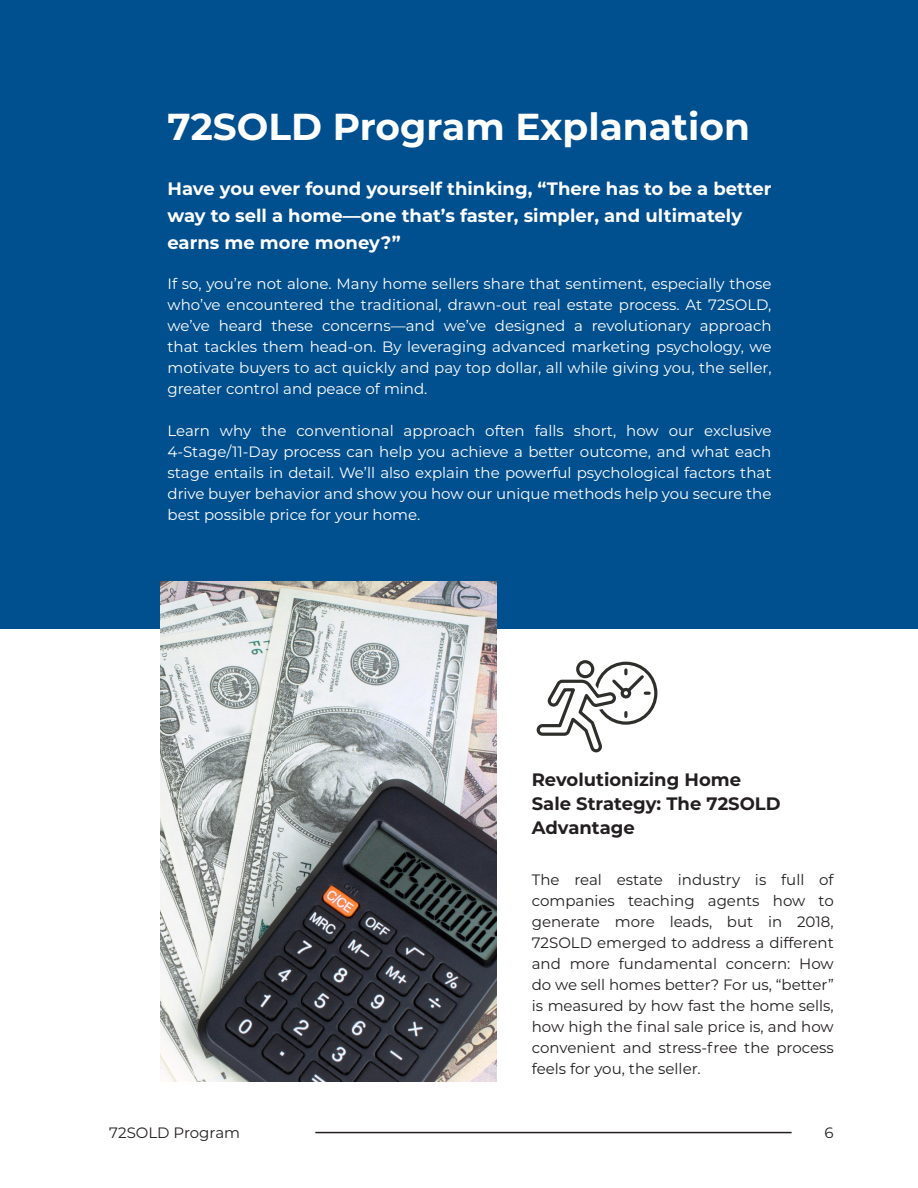
<style>
.page{position:relative;width:918px;height:1188px;background:#fff}
.page>*{position:absolute;margin:0;border:0;box-sizing:border-box;transform-origin:0 0}
.Paragraph_Style_8{font:700 37.5px "Montserrat";color:#fff}
.Paragraph_Style_9{font:700 18px/27px "Montserrat";color:#fff}
.Paragraph_Style_9-2{font:700 18px/24px "Montserrat";color:#231f20}
.Paragraph_Style_10{font:15px/21px "Montserrat";color:#fff;text-align:justify}
.Paragraph_Style_10-2{font:15px/21px "Montserrat";color:#231f20;text-align:justify}
</style>
<div class="page">
<hr style="left:315px;top:1132px;width:477px;height:1px;background:#231f20">
<div style="left:0;top:0;width:918px;height:629px;background:#004f8f"></div>
<img style="left:160px;top:581px;width:337px;height:500px">
<svg style="left:596px;top:663px;width:60px;height:60px"></svg>
<div style="left:594px;top:662px;width:63px;height:63px;border:3px solid #2e2e2b;border-radius:50%"></div>
<div style="left:573px;top:657px;width:25px;height:24px;border:10px solid #fff;border-radius:50%"></div>
<svg style="left:536px;top:659px;width:113px;height:94px"></svg>
<p class="Paragraph_Style_8" style="left:168px;top:100px;width:584px">72SOLD Program Explanation</p>
<p class="Paragraph_Style_9" style="left:168px;top:174px;width:605px">Have you ever found yourself thinking, “There has to be a better way to sell a home—one that’s faster, simpler, and ultimately earns me more money?”</p>
<p class="Paragraph_Style_10" style="left:168px;top:273px;width:606px">If so, you’re not alone. Many home sellers share that sentiment, especially those who’ve encountered the traditional, drawn-out real estate process. At 72SOLD, we’ve heard these concerns—and we’ve designed a revolutionary approach that tackles them head-on. By leveraging advanced marketing psychology, we motivate buyers to act quickly and pay top dollar, all while giving you, the seller, greater control and peace of mind.</p>
<p class="Paragraph_Style_10" style="left:168px;top:420px;width:606px">Learn why the conventional approach often falls short, how our exclusive 4-Stage/11-Day process can help you achieve a better outcome, and what each stage entails in detail. We’ll also explain the powerful psychological factors that drive buyer behavior and show you how our unique methods help you secure the best possible price for your home.</p>
<p class="Paragraph_Style_9-2" style="left:532px;top:767px;width:250px">Revolutionizing Home<br>Sale Strategy: The 72SOLD<br>Advantage</p>
<p class="Paragraph_Style_10-2" style="left:532px;top:869px;width:304px">The real estate industry is full of companies teaching agents how to generate more leads, but in 2018, 72SOLD emerged to address a different and more fundamental concern: How do we sell homes better? For us, “better” is measured by how fast the home sells, how high the final sale price is, and how convenient and stress-free the process feels for you, the seller.</p>
<p class="Paragraph_Style_10-2" style="left:109px;top:1122px;width:132px">72SOLD Program</p>
<p class="Paragraph_Style_10-2" style="left:825px;top:1122px;width:11px">6</p>
</div>
